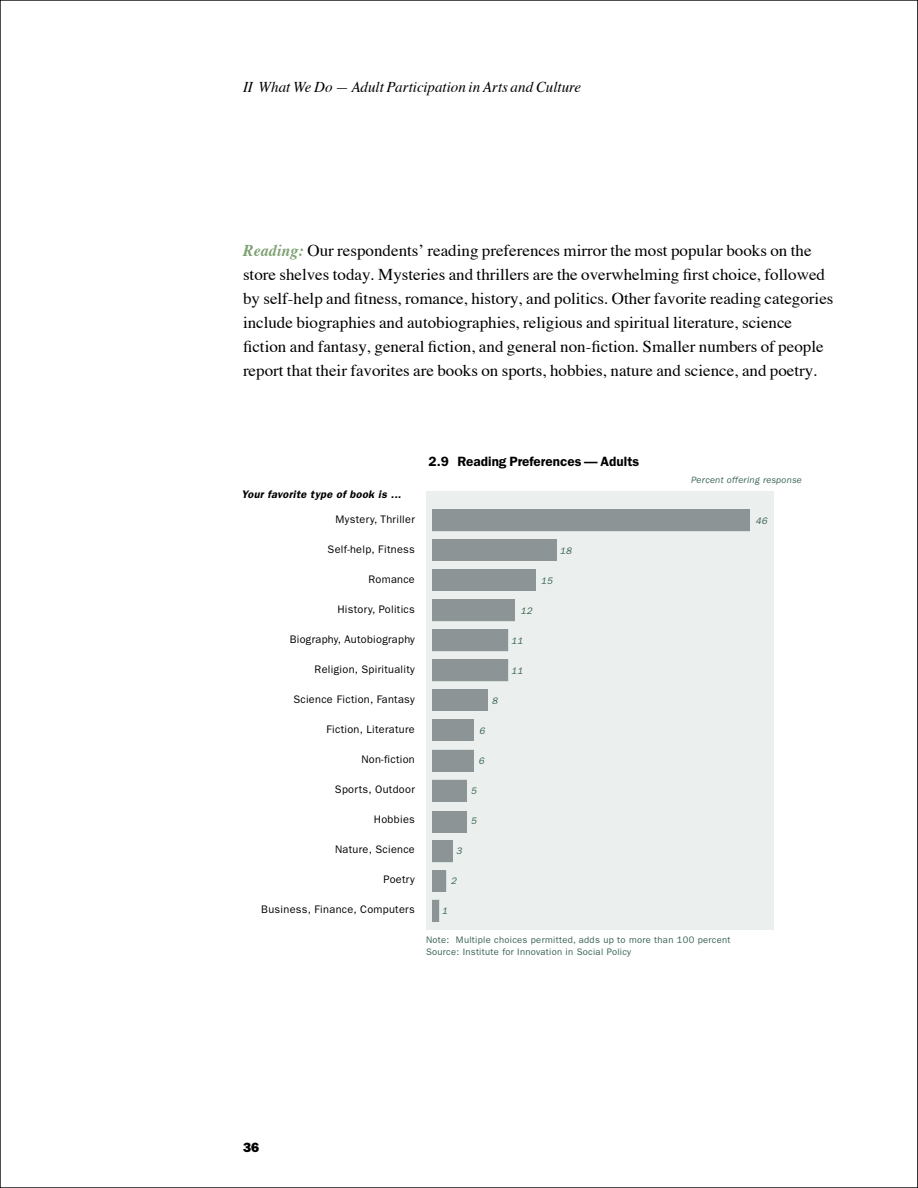
<style>
.page{position:relative;width:918px;height:1188px;background:#fff}
.page>*{position:absolute;margin:0;border:0;box-sizing:border-box;transform-origin:0 0}
.t1{font:16.5px/24px "Times";color:#000}
.t2{font:italic 15px "Times";color:#000}
.t3{font:600 13.5px "Franklin Gothic";color:#000}
.t4{font:800 13.5px "Franklin Gothic";color:#000}
.t5{font:10.95px "Franklin Gothic";letter-spacing:.025em;color:#000}
.t6{font:italic 600 10.95px "Franklin Gothic";letter-spacing:.025em;color:#000}
.t7{font:9.45px/12px "Franklin Gothic";letter-spacing:.03em;color:#386351}
.t8{font:italic 9.45px "Franklin Gothic";letter-spacing:.03em;color:#386351}
.t9{font:italic 9.45px "Franklin Gothic";letter-spacing:.035em;color:#386351}
.s1{font-weight:700;font-style:italic;color:#7ea172}
</style>
<div class="page">
<svg style="left:917px;top:0;width:1px;height:1188px"></svg>
<div style="left:426px;top:491px;width:348px;height:438px;background:#ebefee"></div>
<div style="left:432px;top:510px;width:317px;height:21px;background:#8d9495"></div>
<div style="left:432px;top:539px;width:124px;height:22px;background:#8d9495"></div>
<div style="left:432px;top:569px;width:104px;height:21px;background:#8d9495"></div>
<div style="left:432px;top:600px;width:83px;height:21px;background:#8d9495"></div>
<div style="left:432px;top:630px;width:76px;height:21px;background:#8d9495"></div>
<div style="left:432px;top:660px;width:76px;height:21px;background:#8d9495"></div>
<div style="left:432px;top:690px;width:55px;height:21px;background:#8d9495"></div>
<div style="left:432px;top:720px;width:42px;height:21px;background:#8d9495"></div>
<div style="left:432px;top:750px;width:42px;height:21px;background:#8d9495"></div>
<div style="left:432px;top:780px;width:35px;height:21px;background:#8d9495"></div>
<div style="left:432px;top:811px;width:35px;height:21px;background:#8d9495"></div>
<div style="left:432px;top:841px;width:21px;height:21px;background:#8d9495"></div>
<div style="left:432px;top:870px;width:14px;height:22px;background:#8d9495"></div>
<div style="left:432px;top:900px;width:7px;height:21px;background:#8d9495"></div>
<p class="t2" style="left:243px;top:78px;width:340px">II What We Do — Adult Participation in Arts and Culture</p>
<p class="t1" style="left:243px;top:238px;width:592px"><span class="s1">Reading:</span> Our respondents’ reading preferences mirror the most popular books on the store shelves today. Mysteries and thrillers are the overwhelming first choice, followed by self-help and fitness, romance, history, and politics. Other favorite reading categories include biographies and autobiographies, religious and spiritual literature, science fiction and fantasy, general fiction, and general non-fiction. Smaller numbers of people report that their favorites are books on sports, hobbies, nature and science, and poetry.</p>
<p class="t6" style="left:242px;top:488px;width:161px">Your favorite type of book is ...</p>
<p class="t5" style="left:336px;top:513px;width:81px">Mystery, Thriller</p>
<p class="t5" style="left:328px;top:543px;width:89px">Self-help, Fitness</p>
<p class="t5" style="left:368px;top:573px;width:48px">Romance</p>
<p class="t5" style="left:337px;top:603px;width:79px">History, Politics</p>
<p class="t5" style="left:290px;top:633px;width:127px">Biography, Autobiography</p>
<p class="t5" style="left:315px;top:663px;width:102px">Religion, Spirituality</p>
<p class="t5" style="left:293px;top:693px;width:123px">Science Fiction, Fantasy</p>
<p class="t5" style="left:326px;top:723px;width:90px">Fiction, Literature</p>
<p class="t5" style="left:361px;top:753px;width:55px">Non-fiction</p>
<p class="t5" style="left:335px;top:783px;width:81px">Sports, Outdoor</p>
<p class="t5" style="left:374px;top:813px;width:42px">Hobbies</p>
<p class="t5" style="left:335px;top:843px;width:81px">Nature, Science</p>
<p class="t5" style="left:384px;top:873px;width:33px">Poetry</p>
<p class="t5" style="left:261px;top:903px;width:155px">Business, Finance, Computers</p>
<p class="t3" style="left:429px;top:453px;width:212px">2.9 Reading Preferences — Adults</p>
<p class="t9" style="left:560px;top:546px;width:13px">18</p>
<p class="t9" style="left:492px;top:696px;width:7px">8</p>
<p class="t9" style="left:479px;top:726px;width:7px">6</p>
<p class="t9" style="left:478px;top:756px;width:7px">6</p>
<p class="t9" style="left:471px;top:786px;width:7px">5</p>
<p class="t9" style="left:471px;top:816px;width:7px">5</p>
<p class="t9" style="left:456px;top:846px;width:7px">3</p>
<p class="t9" style="left:451px;top:876px;width:7px">2</p>
<p class="t9" style="left:442px;top:906px;width:7px">1</p>
<p class="t9" style="left:541px;top:576px;width:13px">15</p>
<p class="t9" style="left:521px;top:606px;width:13px">12</p>
<p class="t9" style="left:511px;top:636px;width:13px">11</p>
<p class="t9" style="left:511px;top:666px;width:13px">11</p>
<p class="t8" style="left:691px;top:474px;width:112px">Percent offering response</p>
<p class="t9" style="left:756px;top:516px;width:13px">46</p>
<p class="t7" style="left:426px;top:934px;width:306px">Note: Multiple choices permitted, adds up to more than 100 percent<br>Source: Institute for Innovation in Social Policy</p>
<p class="t4" style="left:243px;top:1140px;width:17px">36</p>
</div>
